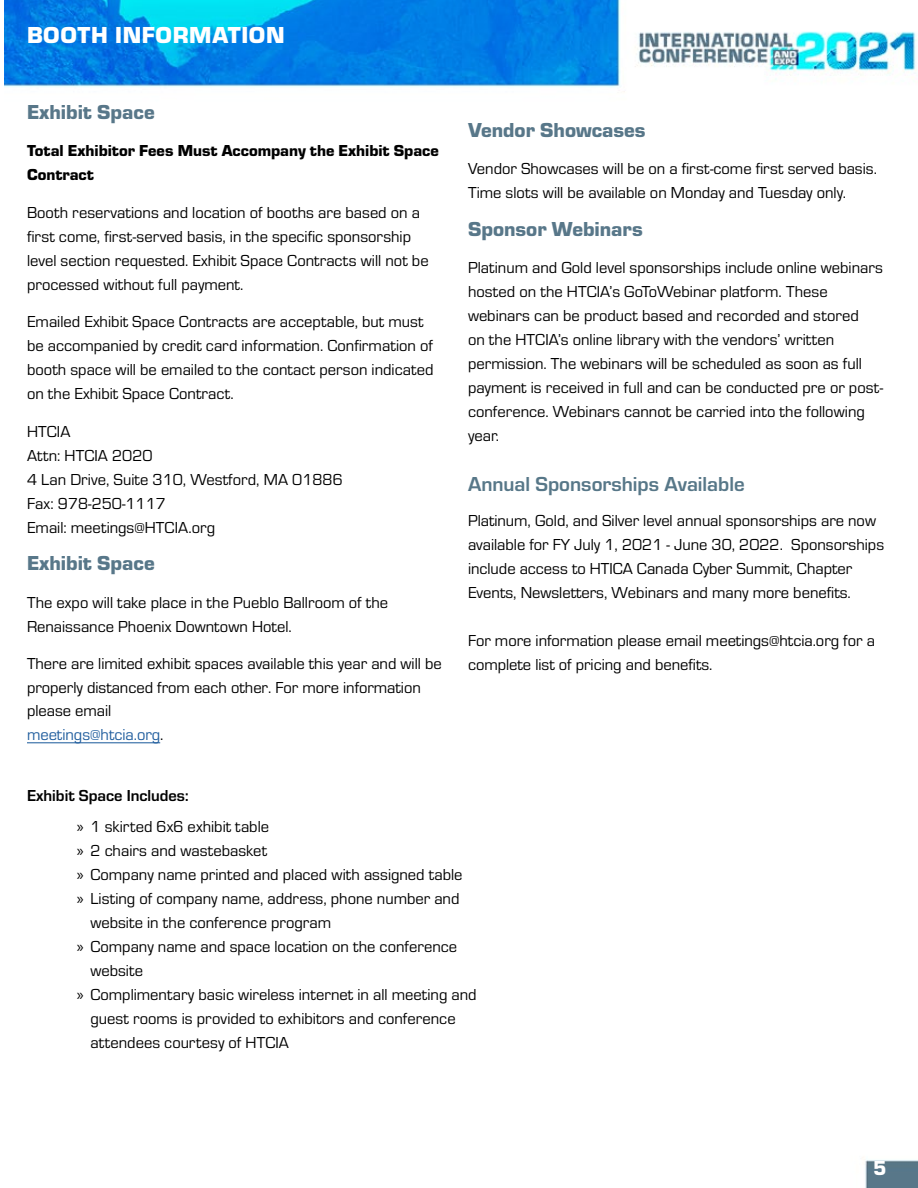
<style>
.page{position:relative;width:918px;height:1188px;background:#fff}
.page>*{position:absolute;margin:0;border:0;box-sizing:border-box;transform-origin:0 0}
.t1{font:900 24px "Eurostile";letter-spacing:.025em;color:#fff}
.t2{font:900 21px "Eurostile";color:#587789}
.t3{font:700 21px "Eurostile";color:#577788}
.t4{font:900 21px "Eurostile";color:#fff}
.t5{font:16.5px/24px "Eurostile";color:#000}
.t6{font:900 16.5px/24px "Eurostile";color:#000}
.s1{color:#215e9e}
.s2{font-weight:700}
.s3{font-family:"Myriad Pro"}
</style>
<div class="page">
<img style="left:5px;top:0;width:913px;height:1188px">
<hr style="left:27px;top:742px;width:133px;height:1px;background:#215e9e">
<h1 class="t1" style="left:27px;top:18px;width:259px">BOOTH INFORMATION</h1>
<p class="t2" style="left:27px;top:97px;width:129px">Exhibit Space</p>
<p class="t6" style="left:27px;top:138px;width:413px">Total Exhibitor Fees Must Accompany the Exhibit Space<br>Contract</p>
<p class="t5" style="left:27px;top:200px;width:403px">Booth reservations and location of booths are based on a first come, first-served basis, in the specific sponsorship level section requested. Exhibit Space Contracts will not be processed without full payment.</p>
<p class="t5" style="left:27px;top:309px;width:408px">Emailed Exhibit Space Contracts are acceptable, but must be accompanied by credit card information. Confirmation of booth space will be emailed to the contact person indicated on the Exhibit Space Contract.</p>
<p class="t5" style="left:27px;top:419px;width:317px">HTCIA<br>Attn: HTCIA 2020<br>4 Lan Drive, Suite 310, Westford, MA 01886<br>Fax: 978-250-1117<br>Email: meetings@HTCIA.org</p>
<p class="t2" style="left:27px;top:548px;width:129px">Exhibit Space</p>
<p class="t5" style="left:27px;top:590px;width:363px">The expo will take place in the Pueblo Ballroom of the<br>Renaissance Phoenix Downtown Hotel.</p>
<p class="t5" style="left:27px;top:651px;width:416px;line-height:23.4px">There are limited exhibit spaces available this year and will be properly distanced from each other. For more information please email<br><span class="s1">meetings@htcia.org</span>.</p>
<p class="t2" style="left:468px;top:115px;width:179px">Vendor Showcases</p>
<p class="t5" style="left:468px;top:156px;width:410px">Vendor Showcases will be on a first-come first served basis.<br>Time slots will be available on Monday and Tuesday only.</p>
<p class="t2" style="left:468px;top:214px;width:176px">Sponsor Webinars</p>
<p class="t5" style="left:468px;top:255px;width:417px">Platinum and Gold level sponsorships include online webinars hosted on the HTCIA’s GoToWebinar platform. These webinars can be product based and recorded and stored<br>on the HTCIA’s online library with the vendors’ written permission. The webinars will be scheduled as soon as full payment is received in full and can be conducted pre or post&shy;conference. Webinars cannot be carried into the following year.</p>
<p class="t3" style="left:468px;top:469px;width:278px">Annual Sponsorships Available</p>
<p class="t5" style="left:468px;top:508px;width:418px">Platinum, Gold, and Silver level annual sponsorships are now available for FY July 1, 2021 - June 30, 2022. Sponsorships include access to HTICA Canada Cyber Summit, Chapter Events, Newsletters, Webinars and many more benefits.</p>
<p class="t5" style="left:468px;top:628px;width:408px">For more information please email meetings@htcia.org for a complete list of pricing and benefits.</p>
<p class="t5" style="left:77px;top:779px;width:194px;line-height:31.2px;text-indent:-50px"><span class="s2">Exhibit Space Includes:<br></span><span class="s3">»</span> 1 skirted 6x6 exhibit table</p>
<p class="t5" style="left:77px;top:838px;width:192px"><span class="s3">»</span> 2 chairs and wastebasket</p>
<p class="t5" style="left:77px;top:862px;width:387px"><span class="s3">»</span> Company name printed and placed with assigned table</p>
<p class="t5" style="left:77px;top:886px;width:384px"><span class="s3">»</span> Listing of company name, address, phone number and</p>
<p class="t5" style="left:90px;top:910px;width:242px">website in the conference program</p>
<p class="t5" style="left:77px;top:934px;width:382px"><span class="s3">»</span> Company name and space location on the conference</p>
<p class="t5" style="left:90px;top:958px;width:54px">website</p>
<p class="t5" style="left:77px;top:982px;width:401px"><span class="s3">»</span> Complimentary basic wireless internet in all meeting and</p>
<p class="t5" style="left:90px;top:1006px;width:367px">guest rooms is provided to exhibitors and conference</p>
<p class="t5" style="left:90px;top:1030px;width:200px">attendees courtesy of HTCIA</p>
<p class="t4" style="left:873px;top:1153px;width:15px">5</p>
</div>
